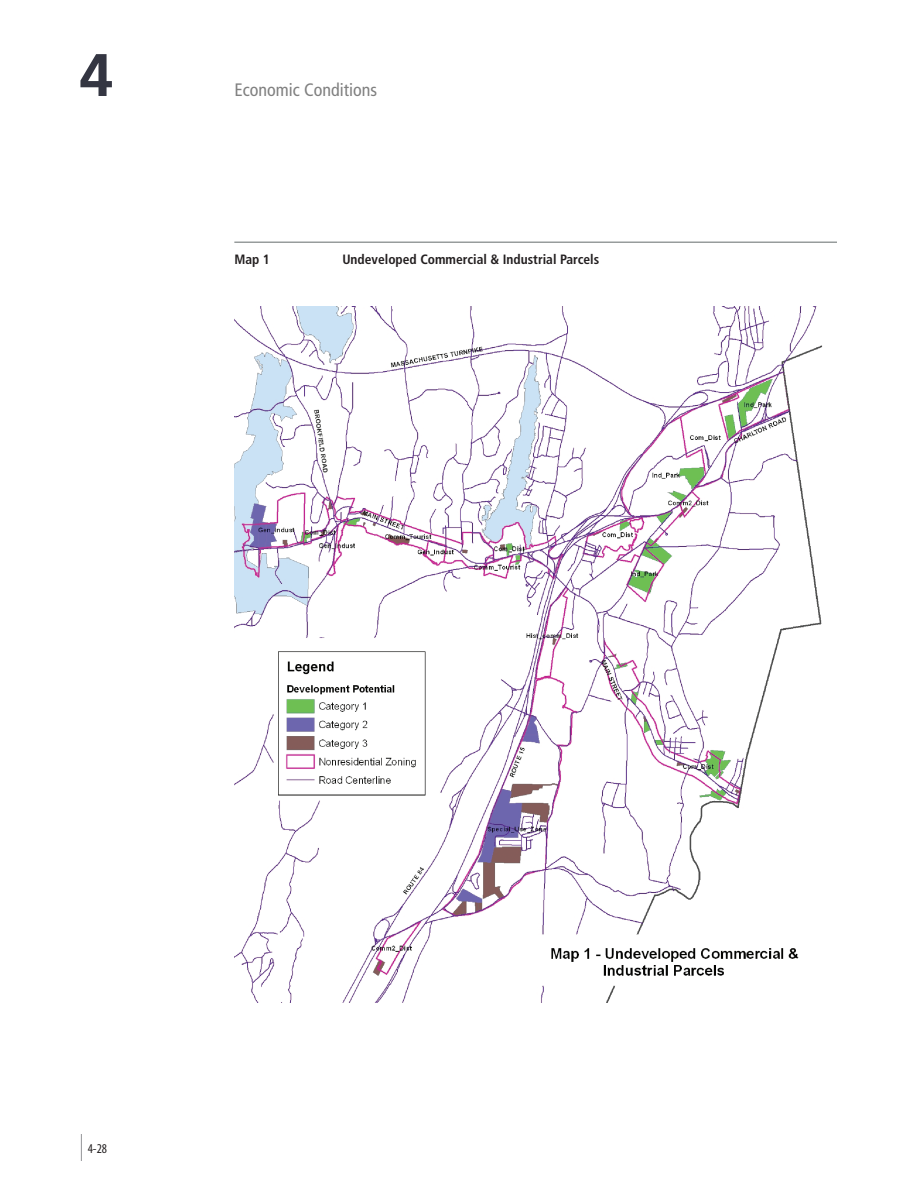
<style>
.page{position:relative;width:918px;height:1188px;background:#fff}
.page>*{position:absolute;margin:0;border:0;box-sizing:border-box;transform-origin:0 0}
.t1{font:700 60px "Frutiger LT Std";color:#343642}
.t2{font:condensed 18px "Frutiger LT Std";color:#808080}
.Figure_Title{font:700 condensed 13.5px "Frutiger LT Std";color:#231f20}
.t3{font:condensed 13.5px "Myriad Pro";color:#231f20}
</style>
<div class="page">
<svg style="left:81px;top:1134px;width:1px;height:27px"></svg>
<hr style="left:234px;top:242px;width:603px;height:1px;background:#979c9c">
<img style="left:234px;top:306px;width:589px;height:696px">
<h1 class="t1" style="left:80px;top:40px;width:35px">4</h1>
<h2 class="t2" style="left:234px;top:79px;width:144px">Economic Conditions</h2>
<p class="Figure_Title" style="left:234px;top:251px;width:37px">Map 1</p>
<p class="Figure_Title" style="left:342px;top:251px;width:258px">Undeveloped Commercial &amp; Industrial Parcels</p>
<p class="t3" style="left:88px;top:1140px;width:21px">4-28</p>
</div>
